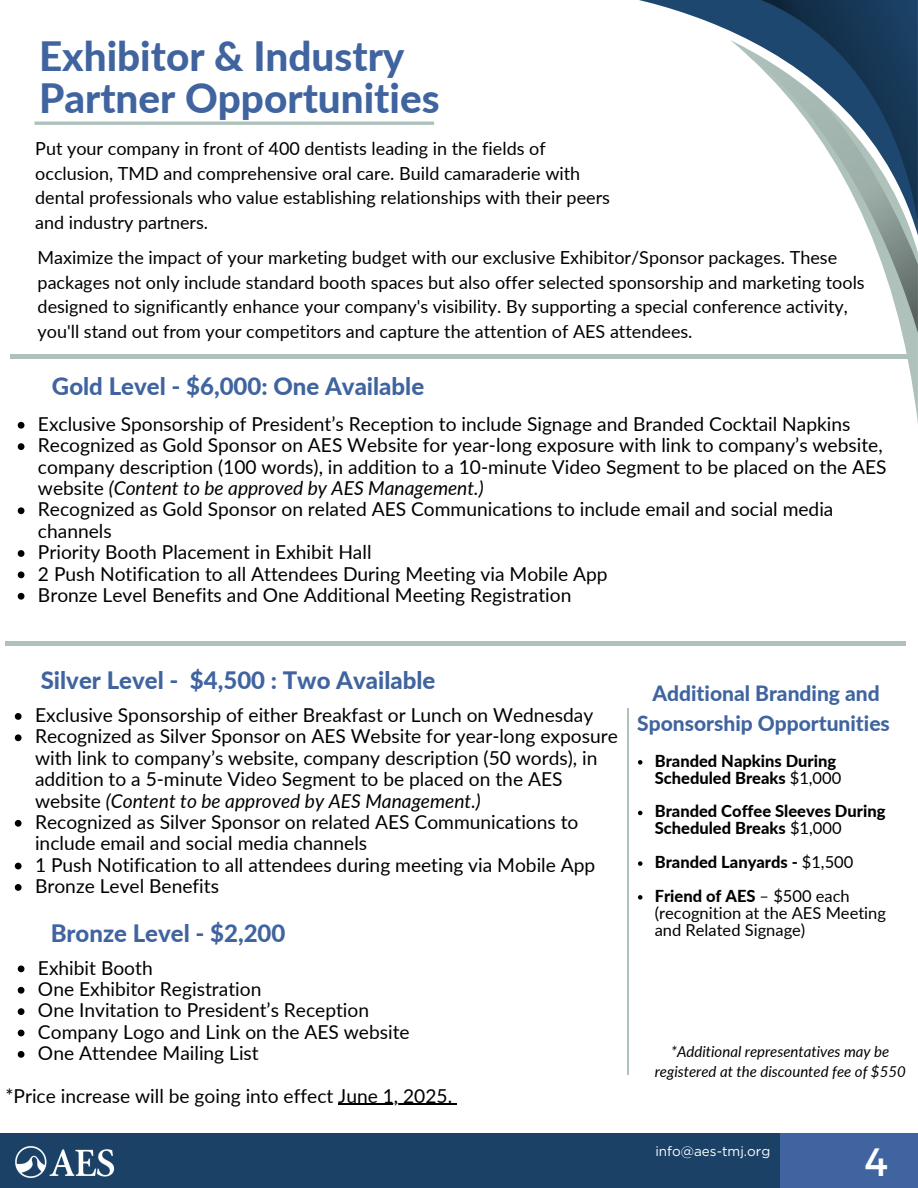
<style>
.page{position:relative;width:918px;height:1188px;background:#fff}
.page>*{position:absolute;margin:0;border:0;box-sizing:border-box;transform-origin:0 0}
.t1{font:800 40.5px/41.7px "Lato";color:#40649f}
.t2{font:39.45px "Montserrat";color:#fff}
.t3{font:800 24px "Lato";color:#40649f}
.t4{font:800 21px/29.2px "Lato";color:#40649f;text-align:center}
.t5{font:19.2px/21.3px "Lato";color:#000}
.t6{font:18px/24.8px "Lato";color:#000}
.t7{font:800 16.5px/16.8px "Lato";color:#000}
.t8{font:16.5px/16.8px "Lato";color:#000}
.t9{font:italic 15px/20.2px "Lato";color:#000;text-align:center}
.t10{font:13.5px "Gotham";color:#fff}
.s1{font-style:italic}
.s2{font-weight:400}
.s3{font-weight:800}
</style>
<div class="page">
<hr style="left:35px;top:122px;width:399px;height:3px;background:#aec2bb">
<div style="left:0;top:1134px;width:918px;height:54px;background:#1b4166"></div>
<div style="left:780px;top:1134px;width:138px;height:54px;background:#40649f"></div>
<img style="left:15px;top:1146px;width:100px;height:32px">
<svg style="left:18px;top:422px;width:6px;height:7px"></svg>
<svg style="left:18px;top:443px;width:6px;height:7px"></svg>
<svg style="left:18px;top:507px;width:6px;height:7px"></svg>
<svg style="left:18px;top:550px;width:6px;height:7px"></svg>
<svg style="left:18px;top:572px;width:6px;height:6px"></svg>
<svg style="left:18px;top:593px;width:6px;height:7px"></svg>
<hr style="left:627px;top:708px;width:1px;height:367px;background:#aec2bb">
<div style="left:10px;top:354px;width:900px;height:5px;background:#aec2bb"></div>
<svg style="left:18px;top:966px;width:6px;height:6px"></svg>
<svg style="left:18px;top:987px;width:6px;height:7px"></svg>
<svg style="left:18px;top:1008px;width:6px;height:7px"></svg>
<svg style="left:18px;top:1030px;width:6px;height:6px"></svg>
<svg style="left:18px;top:1051px;width:6px;height:7px"></svg>
<hr style="left:338px;top:1104px;width:114px;height:1px;background:#000">
<svg style="left:638px;top:760px;width:4px;height:5px"></svg>
<svg style="left:638px;top:811px;width:4px;height:4px"></svg>
<svg style="left:638px;top:861px;width:4px;height:5px"></svg>
<svg style="left:638px;top:895px;width:4px;height:5px"></svg>
<svg style="left:15px;top:713px;width:7px;height:7px"></svg>
<svg style="left:15px;top:734px;width:7px;height:7px"></svg>
<svg style="left:15px;top:820px;width:7px;height:7px"></svg>
<svg style="left:15px;top:863px;width:7px;height:6px"></svg>
<svg style="left:15px;top:884px;width:7px;height:7px"></svg>
<hr style="left:5px;top:641px;width:900px;height:4px;background:#aec2bb">
<svg style="left:902px;top:333px;width:16px;height:90px"></svg>
<svg style="left:639px;top:0;width:70px;height:22px"></svg>
<svg style="left:709px;top:0;width:209px;height:40px;background:#234565"></svg>
<svg style="left:731px;top:40px;width:187px;height:293px"></svg>
<h2 class="t1" style="left:39px;top:35px;width:402px">Exhibitor &amp; Industry<br>Partner Opportunities</h2>
<p class="t6" style="left:35px;top:136px;width:576px">Put your company in front of 400 dentists leading in the fields of occlusion, TMD and comprehensive oral care. Build camaraderie with dental professionals who value establishing relationships with their peers and industry partners.</p>
<p class="t6" style="left:38px;top:245px;width:829px">Maximize the impact of your marketing budget with our exclusive Exhibitor/Sponsor packages. These packages not only include standard booth spaces but also offer selected sponsorship and marketing tools designed to significantly enhance your company's visibility. By supporting a special conference activity, you'll stand out from your competitors and capture the attention of AES attendees.</p>
<h2 class="t3" style="left:52px;top:371px;width:374px">Gold Level - $6,000: One Available</h2>
<p class="t5" style="left:38px;top:413px;width:814px">Exclusive Sponsorship of President’s Reception to include Signage and Branded Cocktail Napkins</p>
<h1 class="t5" style="left:38px;top:434px;width:850px">Recognized as Gold Sponsor on AES Website for year-long exposure with link to company’s website, company description (100 words), in addition to a 10-minute Video Segment to be placed on the AES website <span class="s1">(Content to be approved by AES Management.)</span></h1>
<p class="t5" style="left:38px;top:498px;width:797px">Recognized as Gold Sponsor on related AES Communications to include email and social media channels</p>
<h5 class="t5" style="left:38px;top:541px;width:335px">Priority Booth Placement in Exhibit Hall</h5>
<h5 class="t5" style="left:38px;top:562px;width:571px">2 Push Notification to all Attendees During Meeting via Mobile App</h5>
<p class="t5" style="left:38px;top:584px;width:535px">Bronze Level Benefits and One Additional Meeting Registration</p>
<h4 class="t3" style="left:41px;top:666px;width:396px">Silver Level - $4,500 : Two Available</h4>
<h3 class="t5" style="left:35px;top:704px;width:560px">Exclusive Sponsorship of either Breakfast or Lunch on Wednesday</h3>
<p class="t5" style="left:35px;top:725px;width:584px">Recognized as Silver Sponsor on AES Website for year-long exposure with link to company’s website, company description (50 words), in addition to a 5-minute Video Segment to be placed on the AES website <span class="s1">(Content to be approved by AES Management.)</span></p>
<p class="t5" style="left:35px;top:811px;width:545px">Recognized as Silver Sponsor on related AES Communications to include email and social media channels</p>
<p class="t5" style="left:35px;top:854px;width:562px">1 Push Notification to all attendees during meeting via Mobile App</p>
<p class="t5" style="left:35px;top:875px;width:185px">Bronze Level Benefits</p>
<h2 class="t3" style="left:51px;top:918px;width:236px">Bronze Level - $2,200</h2>
<p class="t5" style="left:38px;top:956px;width:116px">Exhibit Booth</p>
<p class="t5" style="left:38px;top:978px;width:225px">One Exhibitor Registration</p>
<p class="t5" style="left:38px;top:999px;width:333px">One Invitation to President’s Reception</p>
<p class="t5" style="left:38px;top:1021px;width:373px">Company Logo and Link on the AES website</p>
<p class="t5" style="left:38px;top:1042px;width:222px">One Attendee Mailing List</p>
<p class="t5" style="left:5px;top:1085px;width:448px">*Price increase will be going into effect June 1, 2025.</p>
<p class="t4" style="left:637px;top:679px;width:254px">Additional Branding and<br>Sponsorship Opportunities</p>
<p class="t7" style="left:655px;top:752px;width:188px">Branded Napkins During<br>Scheduled Breaks <span class="s2">$1,000</span></p>
<p class="t7" style="left:655px;top:803px;width:232px">Branded Coffee Sleeves During<br>Scheduled Breaks <span class="s2">$1,000</span></p>
<p class="t7" style="left:655px;top:853px;width:200px">Branded Lanyards - <span class="s2">$1,500</span></p>
<p class="t8" style="left:655px;top:887px;width:233px"><span class="s3">Friend of AES</span> – $500 each (recognition at the AES Meeting and Related Signage)</p>
<p class="t9" style="left:655px;top:1041px;width:253px">*Additional representatives may be registered at the discounted fee of $550</p>
<p class="t10" style="left:655px;top:1143px;width:117px">info@aes-tmj.org</p>
<p class="t2" style="left:865px;top:1136px;width:25px">4</p>
</div>
